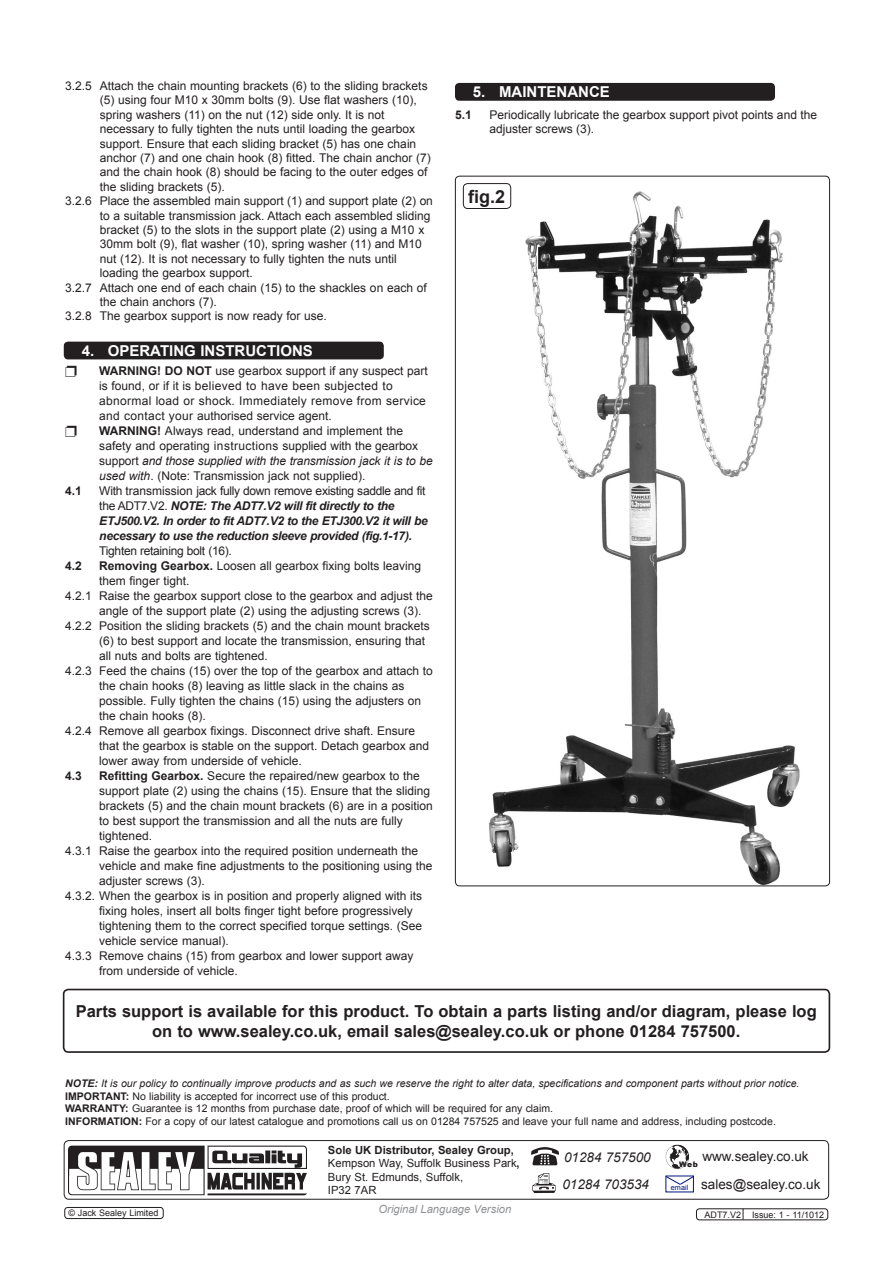
<style>
.page{position:relative;width:893px;height:1263px;background:#fff}
.page>*{position:absolute;margin:0;border:0;box-sizing:border-box;transform-origin:0 0}
.t1{font:700 18px "Arial";color:#231f20}
.t2{font:700 16.5px/19.8px "Arial";color:#231f20;text-align:center}
.Chapter_Header{font:700 15px "Arial";color:#fff}
.t3{font:13.5px "Arial";color:#231f20}
.t4{font:italic 13.5px "Arial";color:#231f20}
.Text_Header{font:12px/15px "Arial";color:#231f20}
.t5{font:italic 700 12px/15px "Arial";letter-spacing:-.025em;color:#231f20}
.Text_Header-2{font:12px/15px "Arial";letter-spacing:.025em;color:#231f20}
.Text_Header-3{font:700 12px "Arial";color:#231f20}
.t6{font:11.25px/13.5px "Arial";color:#231f20}
.t7{font:italic 11.25px "Arial";color:#8f9194}
.t8{font:10.5px "Arial";color:#231f20}
.t9{font:italic 10.5px "Arial";color:#231f20}
.t10{font:9px "Arial";color:#231f20}
.t11{font:900 7.65px "Arial";color:#231f20}
.t12{font:7.35px "Arial";color:#001381}
.s1{font-weight:700}
.s2{font-style:italic}
.s3{font-weight:400;font-style:normal}
</style>
<div class="page">
<div style="left:64px;top:342px;width:320px;height:17px;background:#231f20;border-radius:4px"></div>
<div style="left:64px;top:1140px;width:765px;height:59px;border:1px solid #231f20;border-radius:5px"></div>
<img style="left:68px;top:1145px;width:238px;height:53px">
<img style="left:532px;top:1173px;width:24px;height:20px">
<img style="left:531px;top:1147px;width:27px;height:19px">
<img style="left:664px;top:1144px;width:26px;height:26px;border-radius:13px">
<svg style="left:665px;top:1175px;width:29px;height:10px"></svg>
<div style="left:696px;top:1208px;width:132px;height:12px;border:1px solid #231f20;border-radius:3px"></div>
<img style="left:489px;top:184px;width:311px;height:700px">
<div style="left:463px;top:183px;width:48px;height:26px;border:1px solid #231f20;border-radius:4px"></div>
<div style="left:455px;top:83px;width:320px;height:18px;background:#231f20;border-radius:4px"></div>
<div style="left:64px;top:1207px;width:100px;height:12px;border:1px solid #231f20;border-radius:3px"></div>
<div style="left:63px;top:989px;width:767px;height:64px;border:2px solid #231f20;border-radius:5px"></div>
<p class="Text_Header" style="left:100px;top:79px;width:332px;line-height:14.4px;text-indent:-34px">3.2.5 Attach the chain mounting brackets (6) to the sliding brackets (5) using four M10 x 30mm bolts (9). Use flat washers (10), spring washers (11) on the nut (12) side only. It is not necessary to fully tighten the nuts until loading the gearbox support. Ensure that each sliding bracket (5) has one chain anchor (7) and one chain hook (8) fitted. The chain anchor (7) and the chain hook (8) should be facing to the outer edges of the sliding brackets (5).</p>
<p class="Text_Header" style="left:100px;top:194px;width:335px;line-height:14.4px;text-indent:-34px">3.2.6 Place the assembled main support (1) and support plate (2) on to a suitable transmission jack. Attach each assembled sliding bracket (5) to the slots in the support plate (2) using a M10 x 30mm bolt (9), flat washer (10), spring washer (11) and M10 nut (12). It is not necessary to fully tighten the nuts until loading the gearbox support.</p>
<p class="Text_Header" style="left:100px;top:280px;width:328px;line-height:14.4px;text-indent:-34px">3.2.7 Attach one end of each chain (15) to the shackles on each of the chain anchors (7).</p>
<p class="Text_Header" style="left:65px;top:309px;width:263px">3.2.8 The gearbox support is now ready for use.</p>
<p class="Chapter_Header" style="left:82px;top:340px;width:233px">4. OPERATING INSTRUCTIONS</p>
<p class="Text_Header-2" style="left:99px;top:363px;width:330px"><span class="s1">WARNING! DO NOT</span> use gearbox support if any suspect part is found, or if it is believed to have been subjected to abnormal load or shock. Immediately remove from service and contact your authorised service agent.</p>
<p class="Text_Header" style="left:99px;top:423px;width:335px"><span class="s1">WARNING!</span> Always read, understand and implement the safety and operating instructions supplied with the gearbox support <span class="s2">and those supplied with the transmission jack it is to be used with</span>. (Note: Transmission jack not supplied).</p>
<p class="Text_Header-3" style="left:65px;top:482px;width:18px">4.1</p>
<p class="t5" style="left:99px;top:483px;width:330px"><span class="s3">With transmission jack fully down remove existing saddle and fit the ADT7.V2.</span> NOTE: The ADT7.V2 will fit directly to the ETJ500.V2. In order to fit ADT7.V2 to the ETJ300.V2 it will be necessary to use the reduction sleeve provided (fig.1-17).<br><span class="s3">Tighten retaining bolt (16).</span></p>
<p class="Text_Header-3" style="left:65px;top:557px;width:18px">4.2</p>
<p class="Text_Header" style="left:99px;top:558px;width:323px"><span class="s1">Removing Gearbox.</span> Loosen all gearbox fixing bolts leaving them finger tight.</p>
<p class="Text_Header" style="left:99px;top:588px;width:335px;text-indent:-34px">4.2.1 Raise the gearbox support close to the gearbox and adjust the angle of the support plate (2) using the adjusting screws (3).</p>
<p class="Text_Header" style="left:99px;top:618px;width:332px;text-indent:-34px">4.2.2 Position the sliding brackets (5) and the chain mount brackets (6) to best support and locate the transmission, ensuring that all nuts and bolts are tightened.</p>
<p class="Text_Header" style="left:99px;top:663px;width:335px;text-indent:-34px">4.2.3 Feed the chains (15) over the top of the gearbox and attach to the chain hooks (8) leaving as little slack in the chains as possible. Fully tighten the chains (15) using the adjusters on the chain hooks (8).</p>
<p class="Text_Header" style="left:99px;top:723px;width:331px;text-indent:-34px">4.2.4 Remove all gearbox fixings. Disconnect drive shaft. Ensure that the gearbox is stable on the support. Detach gearbox and lower away from underside of vehicle.</p>
<p class="Text_Header-3" style="left:65px;top:767px;width:18px">4.3</p>
<p class="Text_Header" style="left:99px;top:768px;width:335px"><span class="s1">Refitting Gearbox.</span> Secure the repaired/new gearbox to the support plate (2) using the chains (15). Ensure that the sliding brackets (5) and the chain mount brackets (6) are in a position to best support the transmission and all the nuts are fully tightened.</p>
<p class="Text_Header" style="left:99px;top:843px;width:335px;text-indent:-34px">4.3.1 Raise the gearbox into the required position underneath the vehicle and make fine adjustments to the positioning using the adjuster screws (3).</p>
<p class="Text_Header" style="left:99px;top:888px;width:324px;text-indent:-34px">4.3.2. When the gearbox is in position and properly aligned with its fixing holes, insert all bolts finger tight before progressively tightening them to the correct specified torque settings. (See vehicle service manual).</p>
<p class="Text_Header" style="left:99px;top:948px;width:316px;text-indent:-34px">4.3.3 Remove chains (15) from gearbox and lower support away from underside of vehicle.</p>
<p class="Chapter_Header" style="left:473px;top:82px;width:138px">5. MAINTENANCE</p>
<p class="Text_Header-3" style="left:455px;top:107px;width:18px">5.1</p>
<p class="Text_Header" style="left:489px;top:108px;width:329px;line-height:14.4px">Periodically lubricate the gearbox support pivot points and the adjuster screws (3).</p>
<p class="t1" style="left:468px;top:185px;width:39px">fig.2</p>
<p class="t2" style="left:76px;top:1002px;width:742px">Parts support is available for this product. To obtain a parts listing and/or diagram, please log on to www.sealey.co.uk, email sales@sealey.co.uk or phone 01284 757500.</p>
<p class="t9" style="left:65px;top:1077px;width:736px"><span class="s1">NOTE:</span> It is our policy to continually improve products and as such we reserve the right to alter data, specifications and component parts without prior notice.</p>
<p class="t8" style="left:65px;top:1089px;width:326px"><span class="s1">IMPORTANT:</span> No liability is accepted for incorrect use of this product.</p>
<p class="t8" style="left:65px;top:1102px;width:489px"><span class="s1">WARRANTY:</span> Guarantee is 12 months from purchase date, proof of which will be required for any claim.</p>
<p class="t8" style="left:65px;top:1114px;width:712px"><span class="s1">INFORMATION:</span> For a copy of our latest catalogue and promotions call us on 01284 757525 and leave your full name and address, including postcode.</p>
<p class="t4" style="left:564px;top:1148px;width:88px">01284 757500</p>
<p class="t4" style="left:562px;top:1176px;width:88px">01284 703534</p>
<p class="t3" style="left:701px;top:1175px;width:121px">sales@sealey.co.uk</p>
<p class="t6" style="left:328px;top:1143px;width:193px"><span class="s1">Sole UK Distributor, Sealey Group,<br></span>Kempson Way, Suffolk Business Park<span class="s1">,<br></span>Bury St. Edmunds, Suffolk,</p>
<p class="t6" style="left:328px;top:1183px;width:50px">IP32 7AR</p>
<p class="t3" style="left:702px;top:1147px;width:108px">www.sealey.co.uk</p>
<p class="t11" style="left:679px;top:1158px;width:20px">Web</p>
<p class="t12" style="left:671px;top:1183px;width:19px">email</p>
<p class="t10" style="left:69px;top:1207px;width:91px">© Jack Sealey Limited</p>
<p class="t7" style="left:379px;top:1202px;width:134px">Original Language Version</p>
<p class="t10" style="left:705px;top:1208px;width:121px">ADT7.V2 Issue: 1 - 11/1012</p>
</div>
